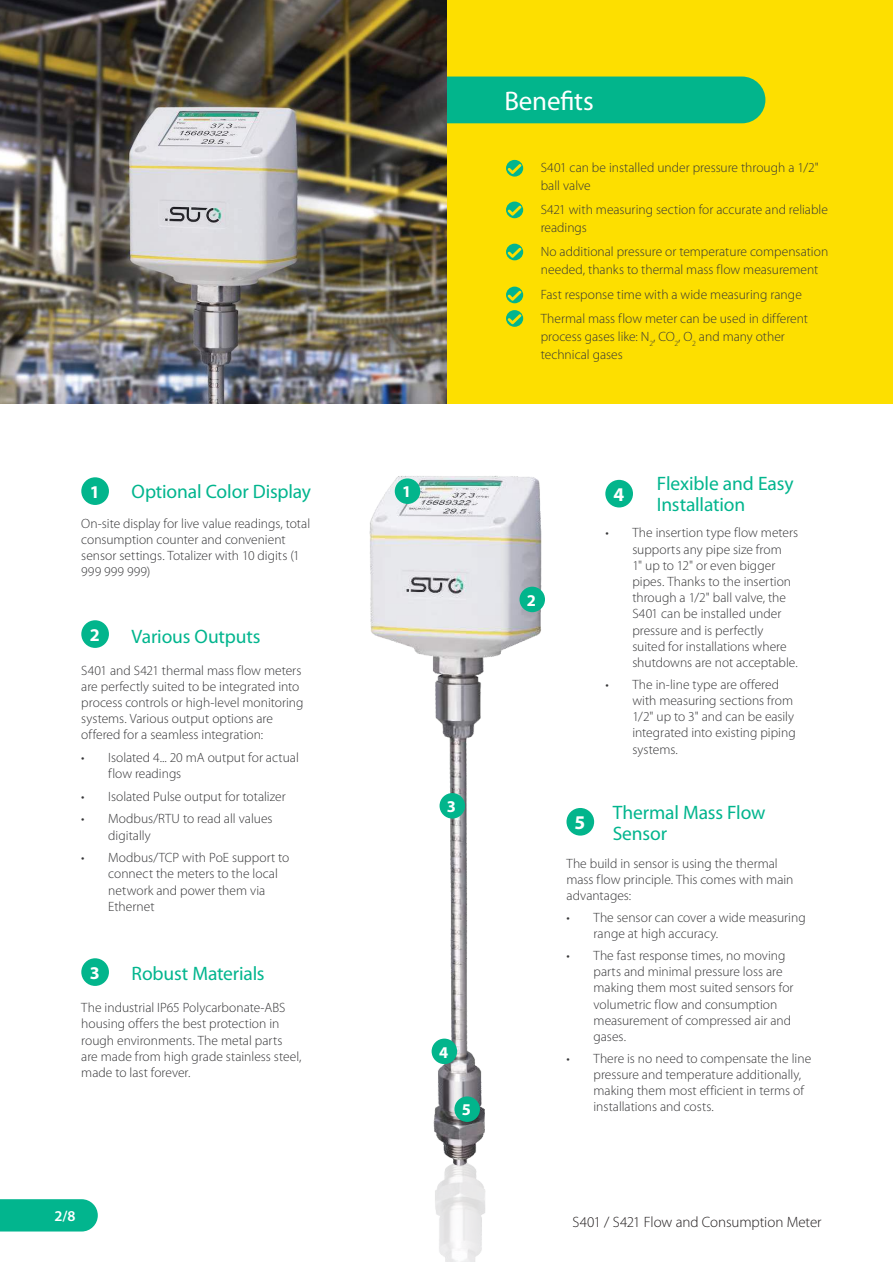
<style>
.page{position:relative;width:893px;height:1263px;background:#fff}
.page>*{position:absolute;margin:0;border:0;box-sizing:border-box;transform-origin:0 0}
.t1{font:27px "Myriad Pro";letter-spacing:-.005em;color:#fff}
.t2{font:19.5px/21px "Myriad Pro";letter-spacing:-.01em;color:#02b58e}
.t3{font:700 19.5px "Myriad Pro";color:#fff}
.t4{font:700 18px "Myriad Pro";color:#fff}
.t5{font:700 16.5px "Myriad Pro";color:#fff}
.t6{font:300 15px "Myriad Pro";letter-spacing:-.005em;color:#221e1f}
.t7{font:600 15px "Myriad Pro";color:#fff}
.t8{font:300 13.5px/16.2px "Myriad Pro";color:#353537}
</style>
<div class="page">
<div style="left:446px;top:0;width:447px;height:404px;background:#fddf00"></div>
<div style="left:446px;top:77px;width:319px;height:46px;background:#02b58c"></div>
<img style="left:0;top:0;width:446px;height:404px">
<img style="left:369px;top:476px;width:176px;height:785px">
<svg style="left:0;top:1199px;width:98px;height:32px"></svg>
<div style="left:440px;top:793px;width:25px;height:25px;background:#02b58c;border-radius:50%"></div>
<div style="left:519px;top:587px;width:26px;height:25px;background:#02b58c;border-radius:50%"></div>
<div style="left:395px;top:478px;width:25px;height:26px;background:#02b58c;border-radius:50%"></div>
<div style="left:432px;top:1038px;width:25px;height:26px;background:#02b58c;border-radius:50%"></div>
<svg style="left:506px;top:160px;width:17px;height:17px"></svg>
<svg style="left:506px;top:202px;width:17px;height:16px"></svg>
<svg style="left:506px;top:244px;width:17px;height:16px"></svg>
<svg style="left:506px;top:287px;width:17px;height:16px"></svg>
<div style="left:81px;top:477px;width:28px;height:28px;background:#02b58c;border-radius:50%"></div>
<div style="left:81px;top:958px;width:28px;height:28px;background:#02b58c;border-radius:50%"></div>
<div style="left:81px;top:620px;width:28px;height:28px;background:#02b58c;border-radius:50%"></div>
<div style="left:605px;top:480px;width:28px;height:27px;background:#02b58c;border-radius:50%"></div>
<svg style="left:506px;top:310px;width:17px;height:17px"></svg>
<div style="left:566px;top:808px;width:28px;height:28px;background:#02b58c;border-radius:50%"></div>
<div style="left:454px;top:1096px;width:26px;height:26px;background:#02b58c;border-radius:50%"></div>
<h3 class="t4" style="left:90px;top:481px;width:11px">1</h3>
<h2 class="t2" style="left:132px;top:483px;width:181px">Optional Color Display</h2>
<p class="t8" style="left:81px;top:516px;width:230px">On-site display for live value readings, total consumption counter and convenient sensor settings. Totalizer with 10 digits (1<br>999 999 999)</p>
<h3 class="t4" style="left:90px;top:624px;width:11px">2</h3>
<p class="t8" style="left:81px;top:662px;width:224px">S401 and S421 thermal mass flow meters are perfectly suited to be integrated into process controls or high-level monitoring systems. Various output options are offered for a seamless integration:</p>
<p class="t8" style="left:108px;top:750px;width:192px;text-indent:-27px">• Isolated 4... 20 mA output for actual flow readings</p>
<p class="t8" style="left:81px;top:788px;width:206px">• Isolated Pulse output for totalizer</p>
<p class="t8" style="left:108px;top:811px;width:166px;text-indent:-27px">• Modbus/RTU to read all values digitally</p>
<p class="t8" style="left:108px;top:850px;width:183px;text-indent:-27px">• Modbus/TCP with PoE support to connect the meters to the local network and power them via<br>Ethernet</p>
<h2 class="t2" style="left:132px;top:627px;width:131px">Various Outputs</h2>
<h3 class="t4" style="left:90px;top:962px;width:11px">3</h3>
<h2 class="t2" style="left:132px;top:965px;width:135px">Robust Materials</h2>
<p class="t8" style="left:81px;top:1000px;width:222px">The industrial IP65 Polycarbonate-ABS housing offers the best protection in rough environments. The metal parts are made from high grade stainless steel, made to last forever.</p>
<p class="t7" style="left:54px;top:1210px;width:23px">2/8</p>
<h1 class="t1" style="left:504px;top:91px;width:91px">Benefits</h1>
<p class="t8" style="left:541px;top:159px;width:279px;line-height:18px">S401 can be installed under pressure through a 1/2" ball valve</p>
<p class="t8" style="left:541px;top:201px;width:289px;line-height:18px">S421 with measuring section for accurate and reliable readings</p>
<p class="t8" style="left:541px;top:243px;width:289px;line-height:18px">No additional pressure or temperature compensation needed, thanks to thermal mass flow measurement</p>
<p class="t8" style="left:541px;top:282px;width:269px;line-height:24.5px">Fast response time with a wide measuring range<br>Thermal mass flow meter can be used in different</p>
<p class="t8" style="left:541px;top:328px;width:246px;line-height:18px">process gases like: N<sub>2</sub>, CO<sub>2</sub>, O<sub>2</sub> and many other technical gases</p>
<p class="t5" style="left:402px;top:482px;width:11px">1</p>
<p class="t5" style="left:447px;top:797px;width:11px">3</p>
<p class="t5" style="left:439px;top:1042px;width:11px">4</p>
<p class="t5" style="left:462px;top:1100px;width:11px">5</p>
<p class="t5" style="left:527px;top:590px;width:11px">2</p>
<h2 class="t3" style="left:613px;top:483px;width:12px">4</h2>
<h2 class="t2" style="left:657px;top:475px;width:138px">Flexible and Easy<br>Installation</h2>
<p class="t8" style="left:632px;top:525px;width:167px;text-indent:-27px">• The insertion type flow meters supports any pipe size from<br>1" up to 12" or even bigger pipes. Thanks to the insertion through a 1/2" ball valve, the<br>S401 can be installed under pressure and is perfectly suited for installations where shutdowns are not acceptable.</p>
<p class="t8" style="left:632px;top:676px;width:165px;text-indent:-27px">• The in-line type are offered with measuring sections from<br>1/2" up to 3" and can be easily integrated into existing piping systems.</p>
<h2 class="t2" style="left:613px;top:803px;width:154px">Thermal Mass Flow<br>Sensor</h2>
<p class="t8" style="left:566px;top:856px;width:228px">The build in sensor is using the thermal mass flow principle. This comes with main advantages:</p>
<p class="t8" style="left:593px;top:910px;width:214px;text-indent:-27px">• The sensor can cover a wide measuring range at high accuracy.</p>
<p class="t8" style="left:593px;top:948px;width:202px;text-indent:-27px">• The fast response times, no moving parts and minimal pressure loss are making them most suited sensors for volumetric flow and consumption measurement of compressed air and gases.</p>
<p class="t8" style="left:593px;top:1050px;width:219px;text-indent:-27px">• There is no need to compensate the line pressure and temperature additionally, making them most efficient in terms of installations and costs.</p>
<h2 class="t3" style="left:575px;top:811px;width:12px">5</h2>
<p class="t6" style="left:572px;top:1214px;width:251px">S401 / S421 Flow and Consumption Meter</p>
</div>
